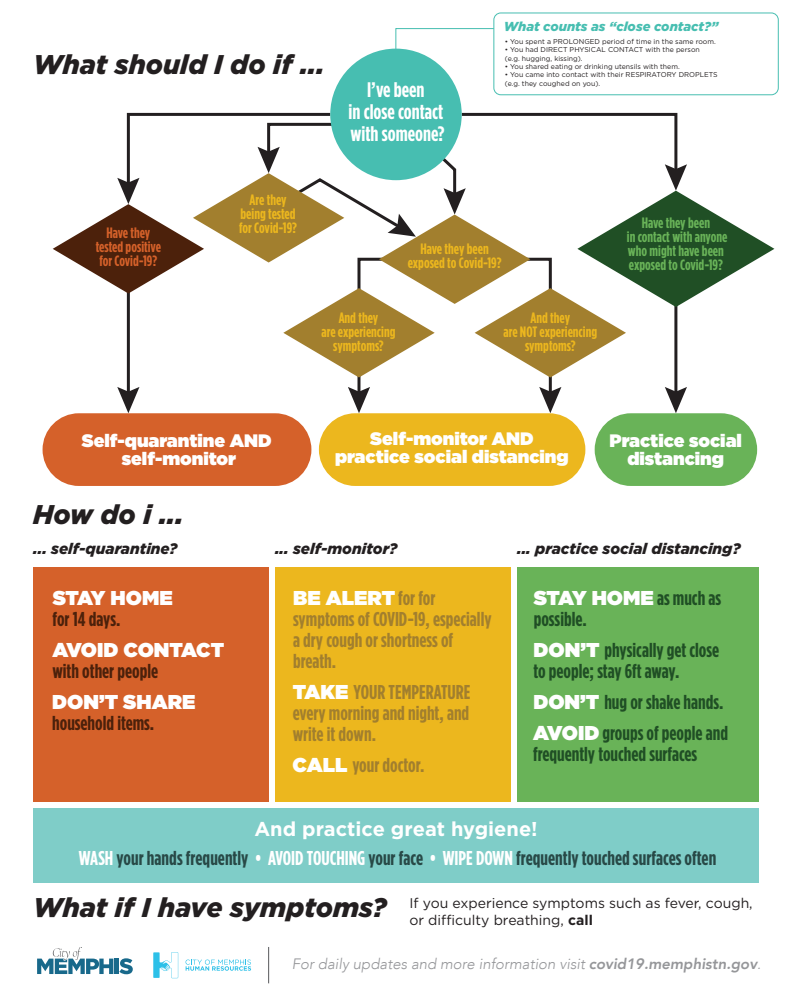
<style>
.page{position:relative;width:792px;height:1002px;background:#fff}
.page>*{position:absolute;margin:0;border:0;box-sizing:border-box;transform-origin:0 0}
.t1{font:italic 900 27px "Gotham HTF";color:#231f20}
.t2{font:700 condensed 21px/22px "Gotham HTF";color:#fff;text-align:center}
.t3{font:700 condensed 20px/21px "Gotham HTF";color:#a27f2e}
.t4{font:700 condensed 20px/21px "Gotham HTF";color:#204f25}
.t5{font:700 condensed 20px/29px "Gotham HTF";color:#284947;text-align:center}
.t6{font:700 condensed 20px "Gotham HTF";color:#4c210b}
.t7{font:900 20px "Gotham HTF";color:#fff}
.t8{font:900 18px/18px "Gotham HTF";color:#fff;text-align:center}
.t9{font:italic 900 15.3px "Gotham HTF";color:#231f20}
.t10{font:700 condensed 15px/14px "Gotham HTF";color:#ecb71e;text-align:center}
.t11{font:700 condensed 15px/14px "Gotham HTF";color:#69b358;text-align:center}
.t12{font:italic 300 15px "Avenir LT";color:#959699}
.t13{font:700 condensed 15px/14px "Gotham HTF";color:#d5612a;text-align:center}
.t14{font:14px/16.8px "Gotham HTF";color:#231f20}
.t15{font:italic 900 13px "Gotham HTF";color:#47beb1}
.t16{font:7px/8.4px "Gotham HTF";color:#231f20}
.s1{font-weight:900;font-stretch:normal;color:#fff}
.s2{font-stretch:normal;color:#fff}
.s3{color:#fff}
.s4{font-weight:900;font-style:italic;font-size:27px}
.s5{font-weight:700}
.s6{font-weight:800}
</style>
<div class="page">
<div style="left:330px;top:49px;width:132px;height:131px;background:#47beb1;border-radius:50%"></div>
<hr style="left:674px;top:293px;width:3px;height:102px;background:#231f20">
<svg style="left:665px;top:387px;width:22px;height:26px"></svg>
<hr style="left:549px;top:349px;width:3px;height:46px;background:#231f20">
<svg style="left:539px;top:387px;width:22px;height:26px"></svg>
<hr style="left:127px;top:249px;width:3px;height:146px;background:#231f20">
<svg style="left:117px;top:387px;width:22px;height:26px"></svg>
<div style="left:43px;top:413px;width:268px;height:73px;background:#d5612a;border-radius:36px"></div>
<div style="left:319px;top:413px;width:266px;height:73px;background:#ecb71e;border-radius:36px"></div>
<div style="left:595px;top:413px;width:162px;height:73px;background:#69b358;border-radius:36px"></div>
<div style="left:493px;top:12px;width:286px;height:83px;border:1px solid #47beb1;border-radius:7px"></div>
<div style="left:33px;top:808px;width:726px;height:74px;background:#7fcdc8"></div>
<div style="left:33px;top:567px;width:236px;height:234px;background:#d5612a"></div>
<div style="left:275px;top:567px;width:235px;height:234px;background:#ecb71e"></div>
<div style="left:517px;top:567px;width:242px;height:234px;background:#69b358"></div>
<hr style="left:358px;top:350px;width:2px;height:45px;background:#231f20">
<svg style="left:348px;top:387px;width:22px;height:26px"></svg>
<svg style="left:53px;top:110px;width:721px;height:267px"></svg>
<svg style="left:395px;top:28px;width:100px;height:27px"></svg>
<hr style="left:115px;top:958px;width:4px;height:15px;background:#18698b">
<svg style="left:119px;top:958px;width:14px;height:15px"></svg>
<svg style="left:37px;top:947px;width:76px;height:26px"></svg>
<svg style="left:153px;top:952px;width:25px;height:25px"></svg>
<svg style="left:186px;top:959px;width:65px;height:11px"></svg>
<h1 class="t1" style="left:33px;top:49px;width:293px">What should I do if ...</h1>
<h2 class="t2" style="left:348px;top:78px;width:98px">I’ve been<br>in close contact with someone?</h2>
<h3 class="t15" style="left:504px;top:19px;width:216px">What counts as “close contact?”</h3>
<p class="t16" style="left:505px;top:37px;width:212px">• You spent a PROLONGED period of time in the same room.</p>
<p class="t16" style="left:505px;top:45px;width:197px">• You had DIRECT PHYSICAL CONTACT with the person (e.g. hugging, kissing).</p>
<p class="t16" style="left:505px;top:62px;width:176px">• You shared eating or drinking utensils with them.</p>
<p class="t16" style="left:505px;top:71px;width:214px">• You came into contact with their RESPIRATORY DROPLETS (e.g. they coughed on you).</p>
<h3 class="t10" style="left:239px;top:193px;width:59px">Are they being tested for Covid-19?</h3>
<h3 class="t13" style="left:96px;top:226px;width:67px">Have they tested positive for Covid-19?</h3>
<h3 class="t11" style="left:627px;top:216px;width:102px">Have they been<br>in contact with anyone who might have been exposed to Covid-19?</h3>
<h3 class="t10" style="left:408px;top:241px;width:95px">Have they been exposed to Covid-19?</h3>
<h3 class="t8" style="left:82px;top:431px;width:192px">Self-quarantine AND self-monitor</h3>
<h1 class="t1" style="left:33px;top:498px;width:152px">How do i ...</h1>
<h3 class="t10" style="left:322px;top:310px;width:76px">And they<br>are experiencing symptoms?</h3>
<h3 class="t10" style="left:504px;top:310px;width:95px">And they<br>are NOT experiencing symptoms?</h3>
<h3 class="t8" style="left:335px;top:429px;width:235px">Self-monitor AND practice social distancing</h3>
<h3 class="t8" style="left:610px;top:431px;width:134px">Practice social distancing</h3>
<h3 class="t9" style="left:33px;top:539px;width:146px">... self-quarantine?</h3>
<h3 class="t9" style="left:275px;top:539px;width:124px">... self-monitor?</h3>
<h3 class="t9" style="left:517px;top:539px;width:225px">... practice social distancing?</h3>
<h3 class="t7" style="left:53px;top:586px;width:122px">STAY HOME</h3>
<h3 class="t6" style="left:53px;top:607px;width:69px">for 14 days.</h3>
<h3 class="t7" style="left:52px;top:638px;width:173px">AVOID CONTACT</h3>
<h3 class="t6" style="left:52px;top:659px;width:107px">with other people</h3>
<h3 class="t7" style="left:52px;top:690px;width:145px">DON’T SHARE</h3>
<h3 class="t6" style="left:52px;top:711px;width:104px">household items.</h3>
<h3 class="t3" style="left:293px;top:587px;width:200px"><span class="s1">BE ALERT</span> for for symptoms of COVID-19, especially a dry cough or shortness of breath.</h3>
<h3 class="t3" style="left:293px;top:681px;width:179px;text-align:justify"><span class="s1">TAKE</span> YOUR TEMPERATURE every morning and night, and write it down.</h3>
<h3 class="t3" style="left:293px;top:754px;width:133px"><span class="s1">CALL</span> your doctor.</h3>
<h3 class="t4" style="left:534px;top:587px;width:189px"><span class="s1">STAY HOME</span> as much as possible.</h3>
<h3 class="t4" style="left:534px;top:639px;width:187px"><span class="s1">DON’T</span> physically get close to people; stay 6ft away.</h3>
<h3 class="t4" style="left:533px;top:686px;width:196px;line-height:31px"><span class="s1">DON’T</span> hug or shake hands.<br><span class="s1">AVOID</span> groups of people and</h3>
<h3 class="t4" style="left:533px;top:743px;width:166px">frequently touched surfaces</h3>
<h3 class="t5" style="left:79px;top:813px;width:639px"><span class="s2">And practice great hygiene!<br></span><span class="s3">WASH</span> your hands frequently <span class="s3">• AVOID TOUCHING</span> your face <span class="s3">• WIPE DOWN</span> frequently touched surfaces often</h3>
<h3 class="t14" style="left:409px;top:894px;width:345px;text-indent:-376px"><span class="s4">What if I have symptoms?</span> If you experience symptoms such as fever, cough, or difficulty breathing, <span class="s5">call</span></h3>
<h3 class="t12" style="left:292px;top:954px;width:471px">For daily updates and more information visit <span class="s6">covid19.memphistn.gov</span>.</h3>
</div>
